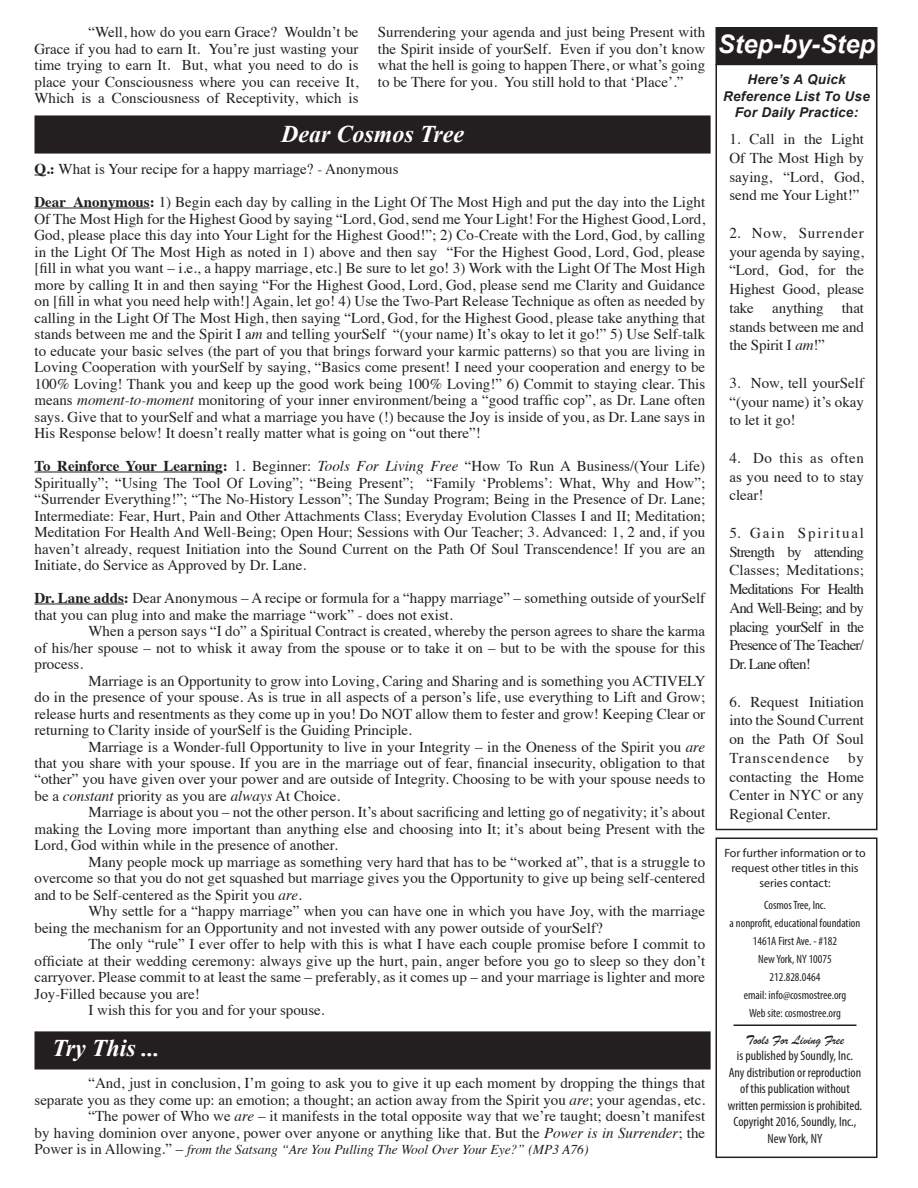
<style>
.page{position:relative;width:918px;height:1188px;background:#fff}
.page>*{position:absolute;margin:0;border:0;box-sizing:border-box;transform-origin:0 0}
.t1{font:italic 700 25.5px "Arial";color:#fff}
.t2{font:italic 700 24px "Times New Roman";color:#fff}
.t3{font:15px/16.5px "Times";color:#231f20;text-align:justify}
.t4{font:condensed 13.5px/16.5px "Myriad Pro";color:#231f20;text-align:center}
.t5{font:italic 13.5px "Times";color:#231f20}
.t6{font:italic 700 13.5px/16.5px "Arial";letter-spacing:.02em;color:#231f20;text-align:center}
.t7{font:13.5px "Brush Script";color:#231f20}
.t8{font:condensed 12px/18px "Myriad Pro";color:#231f20;text-align:center}
.t9{font:12px/15px "Myriad Pro";color:#231f20;text-align:center}
.s1{font-weight:700}
.s2{font-style:italic}
.s3{font-style:normal;font-size:15px}
</style>
<div class="page">
<div style="left:35px;top:1032px;width:675px;height:37px;background:#231f20"></div>
<div style="left:34px;top:1031px;width:677px;height:39px;border:2px solid #231f20"></div>
<div style="left:716px;top:28px;width:161px;height:36px;background:#231f20"></div>
<div style="left:716px;top:27px;width:162px;height:38px;border:2px solid #231f20"></div>
<div style="left:35px;top:116px;width:675px;height:37px;background:#231f20"></div>
<div style="left:34px;top:115px;width:677px;height:39px;border:2px solid #231f20"></div>
<div style="left:716px;top:64px;width:162px;height:766px;border:2px solid #231f20"></div>
<div style="left:716px;top:838px;width:162px;height:320px;border:2px solid #231f20"></div>
<hr style="left:734px;top:1024px;width:122px;height:2px;background:#231f20">
<svg style="left:34px;top:174px;width:12px;height:2px"></svg>
<hr style="left:34px;top:207px;width:116px;height:2px;background:#231f20">
<hr style="left:34px;top:471px;width:189px;height:2px;background:#231f20">
<hr style="left:34px;top:603px;width:90px;height:2px;background:#231f20">
<p class="t3" style="left:34px;top:23px;width:326px;text-indent:54px">“Well, how do you earn Grace? Wouldn’t be Grace if you had to earn It. You’re just wasting your time trying to earn It. But, what you need to do is place your Consciousness where you can receive It, Which is a Consciousness of Receptivity, which is</p>
<p class="t3" style="left:378px;top:23px;width:329px">Surrendering your agenda and just being Present with the Spirit inside of yourSelf. Even if you don’t know what the hell is going to happen There, or what’s going to be There for you. You still hold to that ‘Place’.”</p>
<h2 class="t2" style="left:281px;top:117px;width:185px">Dear Cosmos Tree</h2>
<p class="t3" style="left:34px;top:159px;width:366px"><span class="s1">Q.:</span> What is Your recipe for a happy marriage? - Anonymous</p>
<p class="t3" style="left:34px;top:192px;width:672px"><span class="s1">Dear Anonymous:</span> 1) Begin each day by calling in the Light Of The Most High and put the day into the Light Of The Most High for the Highest Good by saying “Lord, God, send me Your Light! For the Highest Good, Lord, God, please place this day into Your Light for the Highest Good!”; 2) Co-Create with the Lord, God, by calling in the Light Of The Most High as noted in 1) above and then say “For the Highest Good, Lord, God, please [fill in what you want – i.e., a happy marriage, etc.] Be sure to let go! 3) Work with the Light Of The Most High more by calling It in and then saying “For the Highest Good, Lord, God, please send me Clarity and Guidance on [fill in what you need help with!] Again, let go! 4) Use the Two-Part Release Technique as often as needed by calling in the Light Of The Most High, then saying “Lord, God, for the Highest Good, please take anything that stands between me and the Spirit I a<span class="s2">m</span> and telling yourSelf “(your name) It’s okay to let it go!” 5) Use Self-talk to educate your basic selves (the part of you that brings forward your karmic patterns) so that you are living in Loving Cooperation with yourSelf by saying, “Basics come present! I need your cooperation and energy to be 100% Loving! Thank you and keep up the good work being 100% Loving!” 6) Commit to staying clear. This means <span class="s2">moment-to-moment</span> monitoring of your inner environment/being a “good traffic cop”, as Dr. Lane often says. Give that to yourSelf and what a marriage you have (!) because the Joy is inside of you, as Dr. Lane says in His Response below! It doesn’t really matter what is going on “out there”!</p>
<p class="t3" style="left:34px;top:456px;width:672px"><span class="s1">To Reinforce Your Learning:</span> 1. Beginner: <span class="s2">Tools For Living Free</span> “How To Run A Business/(Your Life)<br>Spiritually”; “Using The Tool Of Loving”; “Being Present”; “Family ‘Problems’: What, Why and How”; “Surrender Everything!”; “The No-History Lesson”; The Sunday Program; Being in the Presence of Dr. Lane; Intermediate: Fear, Hurt, Pain and Other Attachments Class; Everyday Evolution Classes I and II; Meditation; Meditation For Health And Well-Being; Open Hour; Sessions with Our Teacher; 3. Advanced: 1, 2 and, if you haven’t already, request Initiation into the Sound Current on the Path Of Soul Transcendence! If you are an Initiate, do Service as Approved by Dr. Lane.</p>
<p class="t3" style="left:34px;top:588px;width:672px"><span class="s1">Dr. Lane adds:</span> Dear Anonymous – A recipe or formula for a “happy marriage” – something outside of yourSelf that you can plug into and make the marriage “work” - does not exist.</p>
<p class="t3" style="left:34px;top:621px;width:672px;text-indent:54px">When a person says “I do” a Spiritual Contract is created, whereby the person agrees to share the karma of his/her spouse – not to whisk it away from the spouse or to take it on – but to be with the spouse for this process.</p>
<p class="t3" style="left:34px;top:671px;width:673px;text-indent:54px">Marriage is an Opportunity to grow into Loving, Caring and Sharing and is something you ACTIVELY do in the presence of your spouse. As is true in all aspects of a person’s life, use everything to Lift and Grow; release hurts and resentments as they come up in you! Do NOT allow them to fester and grow! Keeping Clear or returning to Clarity inside of yourSelf is the Guiding Principle.</p>
<p class="t3" style="left:34px;top:737px;width:672px;text-indent:54px">Marriage is a Wonder-full Opportunity to live in your Integrity – in the Oneness of the Spirit you <span class="s2">are </span>that you share with your spouse. If you are in the marriage out of fear, financial insecurity, obligation to that “other” you have given over your power and are outside of Integrity. Choosing to be with your spouse needs to be a <span class="s2">constant</span> priority as you are <span class="s2">always</span> At Choice.</p>
<p class="t3" style="left:34px;top:803px;width:672px;text-indent:54px">Marriage is about you – not the other person. It’s about sacrificing and letting go of negativity; it’s about making the Loving more important than anything else and choosing into It; it’s about being Present with the Lord, God within while in the presence of another.</p>
<p class="t3" style="left:34px;top:852px;width:672px;text-indent:54px">Many people mock up marriage as something very hard that has to be “worked at”, that is a struggle to overcome so that you do not get squashed but marriage gives you the Opportunity to give up being self-centered and to be Self-centered as the Spirit you <span class="s2">are</span>.</p>
<p class="t3" style="left:34px;top:902px;width:672px;text-indent:54px">Why settle for a “happy marriage” when you can have one in which you have Joy, with the marriage being the mechanism for an Opportunity and not invested with any power outside of yourSelf?</p>
<p class="t3" style="left:88px;top:935px;width:618px">The only “rule” I ever offer to help with this is what I have each couple promise before I commit to</p>
<p class="t3" style="left:34px;top:951px;width:672px">officiate at their wedding ceremony: always give up the hurt, pain, anger before you go to sleep so they don’t</p>
<p class="t3" style="left:34px;top:968px;width:672px">carryover. Please commit to at least the same – preferably, as it comes up – and your marriage is lighter and more</p>
<p class="t3" style="left:34px;top:984px;width:167px">Joy-Filled because you are!</p>
<p class="t3" style="left:88px;top:1001px;width:238px">I wish this for you and for your spouse.</p>
<h2 class="t2" style="left:52px;top:1031px;width:109px">Try This ...</h2>
<p class="t3" style="left:34px;top:1074px;width:672px;text-align:right">“And, just in conclusion, I’m going to ask you to give it up each moment by dropping the things that<br>separate you as they come up: an emotion; a thought; an action away from the Spirit you <span class="s2">are</span>; your agendas, etc. “The power of Who we <span class="s2">are</span> – it manifests in the total opposite way that we’re taught; doesn’t manifest<br>by having dominion over anyone, power over anyone or anything like that. But the <span class="s2">Power is in Surrender</span>; the</p>
<p class="t5" style="left:34px;top:1138px;width:556px"><span class="s3">Power is in Allowing.” –</span> from the Satsang “Are You Pulling The Wool Over Your Eye?” (MP3 A76)</p>
<h1 class="t1" style="left:718px;top:27px;width:159px">Step-by-Step</h1>
<p class="t6" style="left:723px;top:71px;width:148px">Here’s A Quick<br>Reference List To Use<br>For Daily Practice:</p>
<p class="t3" style="left:729px;top:128px;width:136px;line-height:18.8px">1. Call in the Light Of The Most High by saying, “Lord, God, send me Your Light!”</p>
<p class="t3" style="left:729px;top:222px;width:136px;line-height:18.8px">2. Now, Surrender your agenda by saying, “Lord, God, for the Highest Good, please take anything that stands between me and the Spirit I <span class="s2">am</span>!”</p>
<p class="t3" style="left:729px;top:372px;width:136px;line-height:18.8px">3. Now, tell yourSelf “(your name) it’s okay to let it go!</p>
<p class="t3" style="left:729px;top:447px;width:136px;line-height:18.8px">4. Do this as often as you need to to stay clear!</p>
<p class="t3" style="left:729px;top:522px;width:136px;line-height:18.8px">5. Gain Spiritual Strength by attending Classes; Meditations; Meditations For Health And Well-Being; and by placing yourSelf in the Presence of The Teacher/ Dr. Lane often!</p>
<p class="t3" style="left:729px;top:691px;width:136px;line-height:18.8px">6. Request Initiation into the Sound Current on the Path Of Soul Transcendence by contacting the Home Center in NYC or any Regional Center.</p>
<p class="t9" style="left:724px;top:846px;width:143px">For further information or to request other titles in this series contact:</p>
<p class="t8" style="left:730px;top:896px;width:132px">Cosmos Tree, Inc.<br>a nonprofit, educational foundation<br>1461A First Ave. - #182<br>New York, NY 10075<br>212.828.0464<br>email: info@cosmostree.org<br>Web site: cosmostree.org</p>
<p class="t7" style="left:746px;top:1031px;width:100px">Tools For Living Free</p>
<p class="t4" style="left:728px;top:1048px;width:136px">is published by Soundly, Inc.<br>Any distribution or reproduction of this publication without written permission is prohibited.<br>Copyright 2016, Soundly, Inc.,<br>New York, NY</p>
</div>
